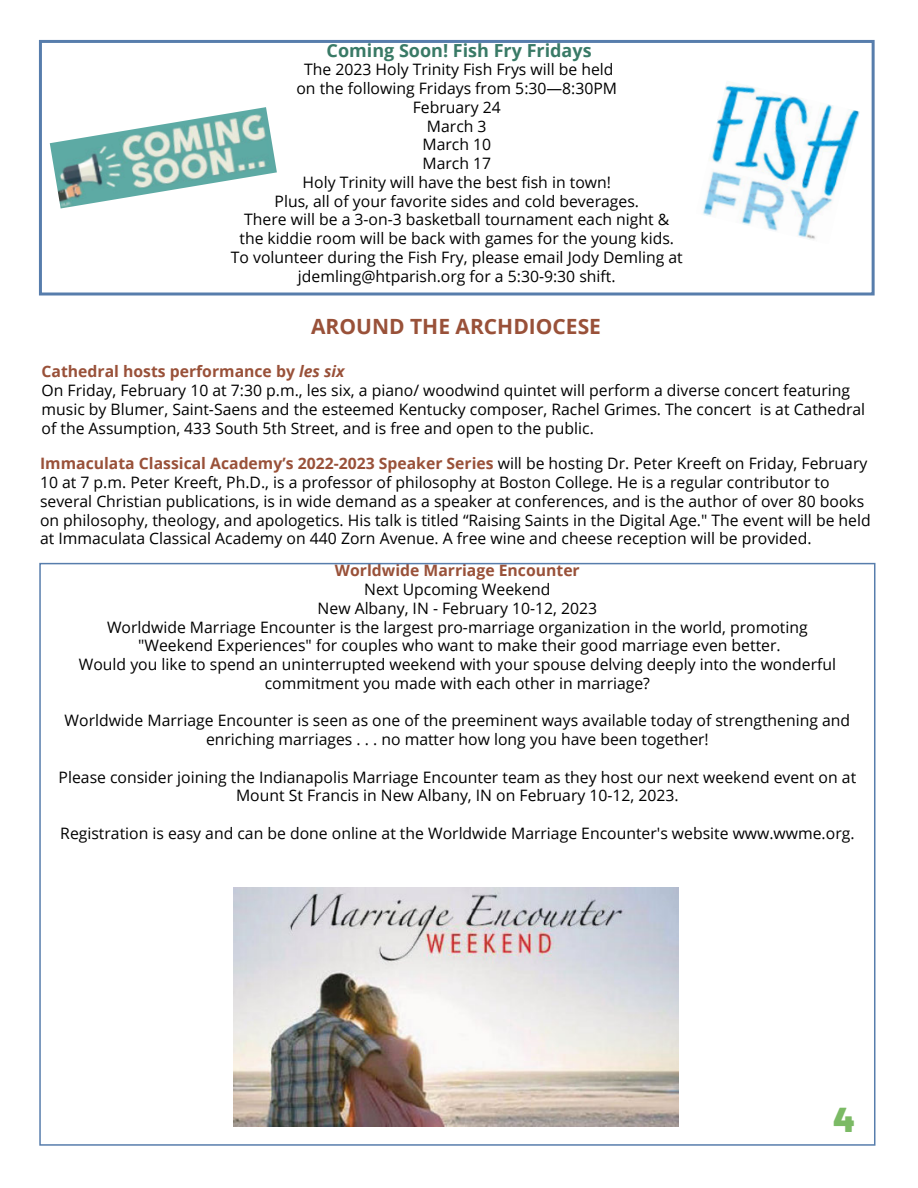
<style>
.page{position:relative;width:918px;height:1188px;background:#fff}
.page>*{position:absolute;margin:0;border:0;box-sizing:border-box;transform-origin:0 0}
.Page_Number{font:900 34.5px "Barlow";color:#7bba65}
.Body_Text{font:700 21px "Ctbmtm Open Sans";color:#995139}
.Body_Text-2{font:700 18px "Ctbmtm Open Sans";color:#397a66}
.Body_Text-3{font:15.75px/18.8px "Jktpbx Open Sans";color:#000;text-align:center}
.Body_Text-4{font:700 15.75px "Ctbmtm Open Sans";color:#995139}
.Body_Text-5{font:700 15.75px "Tmmspx Open Sans";color:#995139}
.Body_Text-6{font:15.75px "Fvxrsg Open Sans";color:#000}
.s1{font-family:"Open Sans";font-style:italic}
.s2{font-family:"Ctbmtm Open Sans";font-weight:700;color:#995139}
</style>
<div class="page">
<div style="left:39px;top:40px;width:836px;height:256px;border:3px solid #577dac"></div>
<img style="left:703px;top:82px;width:157px;height:158px">
<img style="left:50px;top:107px;width:227px;height:101px">
<img style="left:233px;top:888px;width:445px;height:238px">
<p class="Body_Text-2" style="left:327px;top:37px;width:267px">Coming Soon! Fish Fry Fridays</p>
<p class="Body_Text-3" style="left:304px;top:60px;width:311px">The 2023 Holy Trinity Fish Frys will be held</p>
<p class="Body_Text-3" style="left:296px;top:79px;width:322px">on the following Fridays from 5:30—8:30PM</p>
<p class="Body_Text-6" style="left:413px;top:96px;width:89px">February 24</p>
<p class="Body_Text-3" style="left:427px;top:116px;width:61px">March 3</p>
<p class="Body_Text-3" style="left:422px;top:135px;width:70px">March 10</p>
<p class="Body_Text-3" style="left:422px;top:154px;width:70px">March 17</p>
<p class="Body_Text-3" style="left:303px;top:172px;width:310px">Holy Trinity will have the best fish in town!</p>
<p class="Body_Text-3" style="left:275px;top:191px;width:366px">Plus, all of your favorite sides and cold beverages.</p>
<p class="Body_Text-3" style="left:244px;top:210px;width:427px">There will be a 3-on-3 basketball tournament each night &amp;</p>
<p class="Body_Text-3" style="left:239px;top:229px;width:436px">the kiddie room will be back with games for the young kids.</p>
<p class="Body_Text-3" style="left:231px;top:247px;width:453px">To volunteer during the Fish Fry, please email Jody Demling at</p>
<p class="Body_Text-3" style="left:298px;top:266px;width:319px">jdemling@htparish.org for a 5:30-9:30 shift.</p>
<p class="Body_Text" style="left:311px;top:312px;width:291px">AROUND THE ARCHDIOCESE</p>
<p class="Body_Text-4" style="left:42px;top:360px;width:305px">Cathedral hosts performance by <span class="s1">les six</span></p>
<p class="Body_Text-3" style="left:42px;top:381px;width:825px;text-align:left">On Friday, February 10 at 7:30 p.m., les six, a piano/ woodwind quintet will perform a diverse concert featuring music by Blumer, Saint-Saens and the esteemed Kentucky composer, Rachel Grimes. The concert is at Cathedral of the Assumption, 433 South 5th Street, and is free and open to the public.</p>
<p class="Body_Text-3" style="left:40px;top:454px;width:832px;text-align:left"><span class="s2">Immaculata Classical Academy’s 2022-2023 Speaker Series</span> will be hosting Dr. Peter Kreeft on Friday, February 10 at 7 p.m. Peter Kreeft, Ph.D., is a professor of philosophy at Boston College. He is a regular contributor to several Christian publications, is in wide demand as a speaker at conferences, and is the author of over 80 books on philosophy, theology, and apologetics. His talk is titled “Raising Saints in the Digital Age." The event will be held at Immaculata Classical Academy on 440 Zorn Avenue. A free wine and cheese reception will be provided.</p>
<p class="Body_Text-5" style="left:335px;top:560px;width:246px">Worldwide Marriage Encounter</p>
<p class="Body_Text-3" style="left:364px;top:580px;width:188px">Next Upcoming Weekend</p>
<p class="Body_Text-3" style="left:318px;top:598px;width:281px">New Albany, IN - February 10-12, 2023</p>
<p class="Body_Text-3" style="left:107px;top:617px;width:702px">Worldwide Marriage Encounter is the largest pro-marriage organization in the world, promoting</p>
<p class="Body_Text-3" style="left:138px;top:636px;width:644px">"Weekend Experiences" for couples who want to make their good marriage even better.</p>
<p class="Body_Text-3" style="left:79px;top:655px;width:759px">Would you like to spend an uninterrupted weekend with your spouse delving deeply into the wonderful commitment you made with each other in marriage?</p>
<p class="Body_Text-3" style="left:65px;top:711px;width:787px">Worldwide Marriage Encounter is seen as one of the preeminent ways available today of strengthening and enriching marriages . . . no matter how long you have been together!</p>
<p class="Body_Text-3" style="left:59px;top:767px;width:799px">Please consider joining the Indianapolis Marriage Encounter team as they host our next weekend event on at<br>Mount St Francis in New Albany, IN on February 10-12, 2023.</p>
<p class="Body_Text-3" style="left:60px;top:823px;width:796px">Registration is easy and can be done online at the Worldwide Marriage Encounter's website www.wwme.org.</p>
<p class="Page_Number" style="left:833px;top:1093px;width:24px">4</p>
</div>
